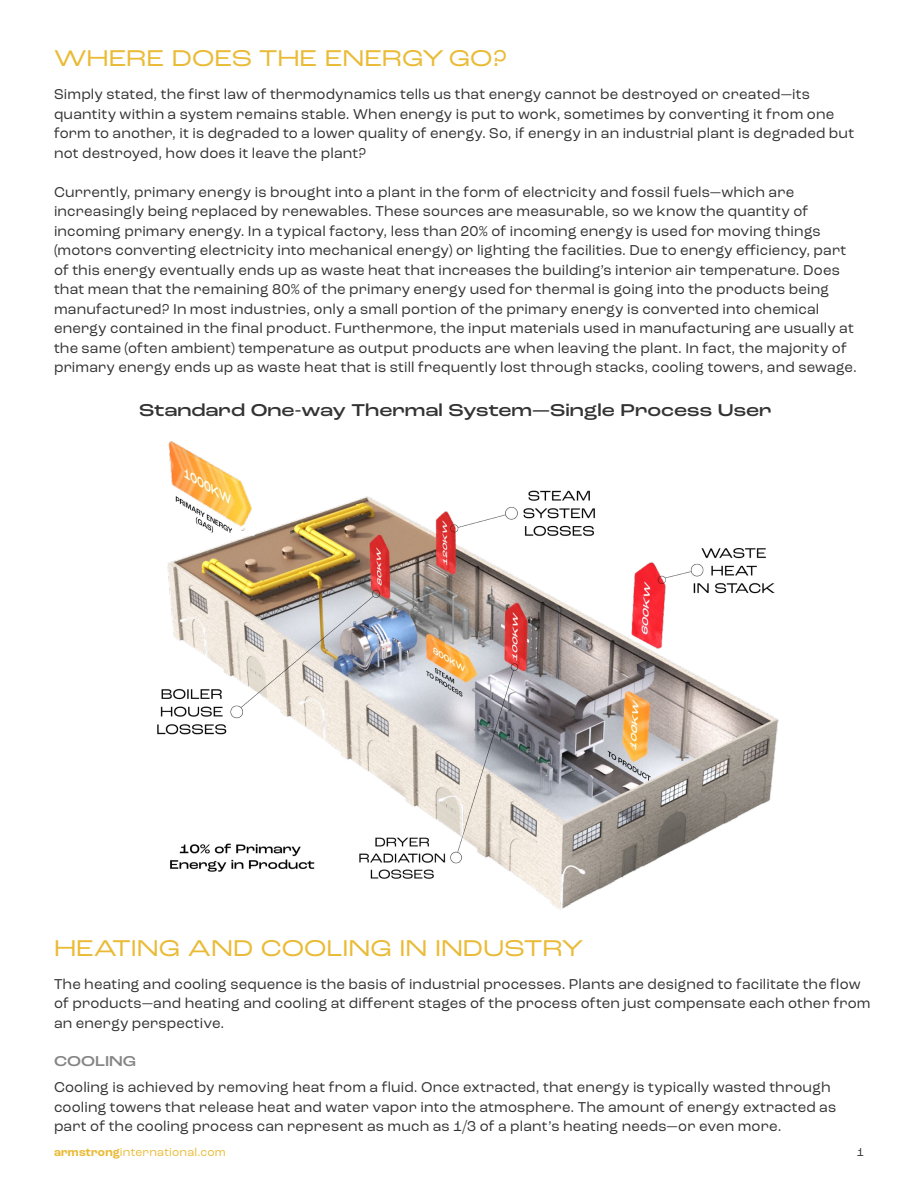
<style>
.page{position:relative;width:918px;height:1188px;background:#fff}
.page>*{position:absolute;margin:0;border:0;box-sizing:border-box;transform-origin:0 0}
.t1{font:expanded 24px "Roc Grotesk";color:#eabb37}
.t2{font:500 expanded 18px "Roc Grotesk";color:#333}
.t3{font:15px/19.5px "Roc Grotesk";letter-spacing:.01em;color:#333}
.t4{font:500 expanded 15px "Roc Grotesk";color:#858585}
.t5{font:12px "Roc Grotesk";letter-spacing:.02em;color:#eabb37}
.t6{font:12px "Roc Grotesk";color:#333}
.s1{font-weight:700}
</style>
<div class="page">
<img style="left:157px;top:441px;width:622px;height:468px">
<h1 class="t1" style="left:54px;top:44px;width:454px">WHERE DOES THE ENERGY GO?</h1>
<p class="t3" style="left:54px;top:85px;width:802px">Simply stated, the first law of thermodynamics tells us that energy cannot be destroyed or created—its quantity within a system remains stable. When energy is put to work, sometimes by converting it from one form to another, it is degraded to a lower quality of energy. So, if energy in an industrial plant is degraded but not destroyed, how does it leave the plant?</p>
<p class="t3" style="left:54px;top:182px;width:804px">Currently, primary energy is brought into a plant in the form of electricity and fossil fuels—which are increasingly being replaced by renewables. These sources are measurable, so we know the quantity of incoming primary energy. In a typical factory, less than 20% of incoming energy is used for moving things (motors converting electricity into mechanical energy) or lighting the facilities. Due to energy efficiency, part of this energy eventually ends up as waste heat that increases the building’s interior air temperature. Does that mean that the remaining 80% of the primary energy used for thermal is going into the products being manufactured? In most industries, only a small portion of the primary energy is converted into chemical energy contained in the final product. Furthermore, the input materials used in manufacturing are usually at the same (often ambient) temperature as output products are when leaving the plant. In fact, the majority of primary energy ends up as waste heat that is still frequently lost through stacks, cooling towers, and sewage.</p>
<p class="t2" style="left:139px;top:399px;width:634px">Standard One-way Thermal System—Single Process User</p>
<h1 class="t1" style="left:54px;top:933px;width:531px">HEATING AND COOLING IN INDUSTRY</h1>
<p class="t3" style="left:54px;top:974px;width:818px">The heating and cooling sequence is the basis of industrial processes. Plants are designed to facilitate the flow of products—and heating and cooling at different stages of the process often just compensate each other from an energy perspective.</p>
<p class="t4" style="left:54px;top:1052px;width:84px">COOLING</p>
<p class="t3" style="left:54px;top:1077px;width:784px">Cooling is achieved by removing heat from a fluid. Once extracted, that energy is typically wasted through cooling towers that release heat and water vapor into the atmosphere. The amount of energy extracted as part of the cooling process can represent as much as 1/3 of a plant’s heating needs—or even more.</p>
<p class="t5" style="left:54px;top:1144px;width:173px"><span class="s1">armstrong</span>international.com</p>
<p class="t6" style="left:857px;top:1144px;width:9px">1</p>
</div>
